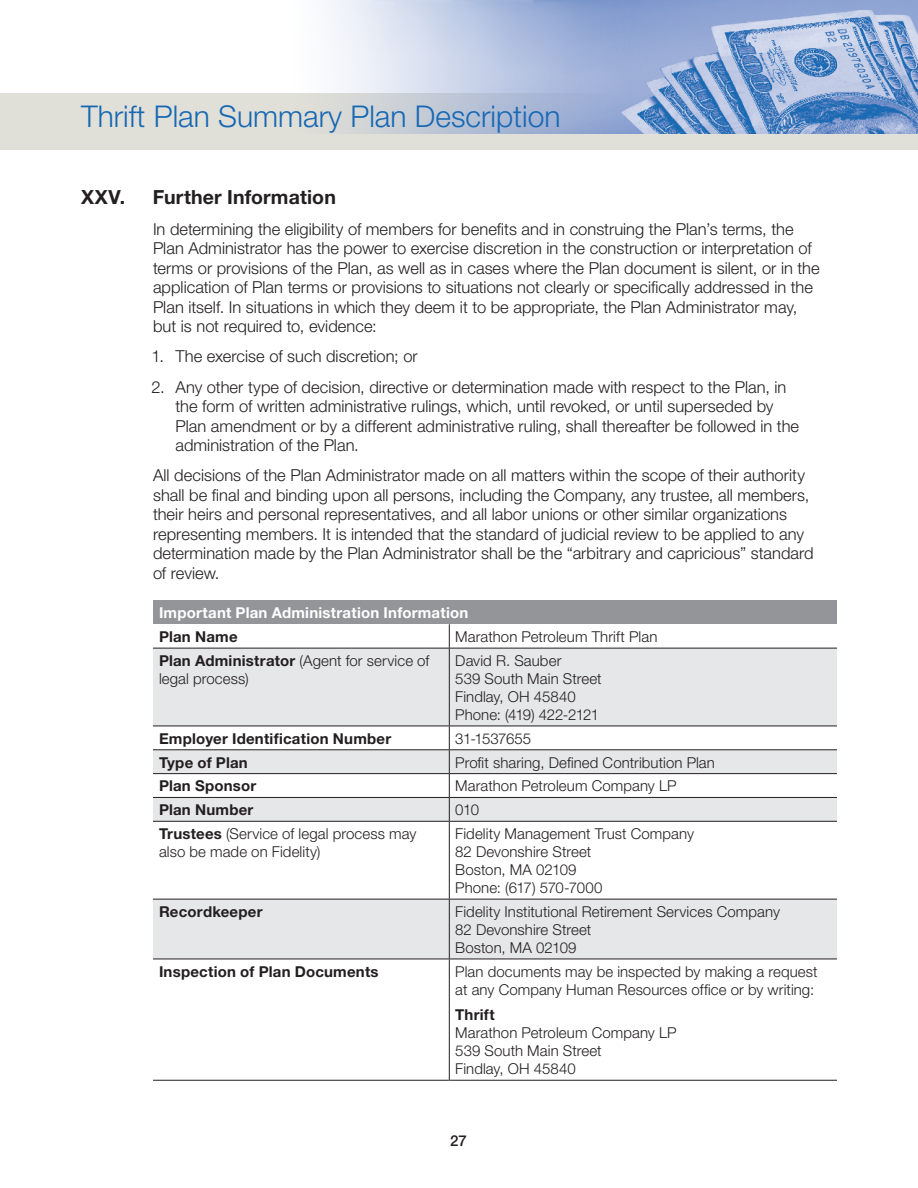
<style>
.page{position:relative;width:918px;height:1188px;background:#fff}
.page>*{position:absolute;margin:0;border:0;box-sizing:border-box;transform-origin:0 0}
.t1{font:300 30px "Helvetica Neue";color:#1768b4}
.HD_1{font:700 19.5px "Helvetica Neue";letter-spacing:.005em;color:#231f20}
.HD_1_Body{font:300 16.5px/19.5px "Helvetica Neue";color:#231f20}
.HD_1_Indent_1{font:300 16.5px/19.5px "Helvetica Neue";color:#231f20}
.Table_Body{font:300 15px/18px "Helvetica Neue";letter-spacing:.005em;color:#231f20}
.Table_Col_1{font:700 15px "Helvetica Neue";letter-spacing:.015em;color:#231f20}
.Table_Col_1-2{font:300 15px/18px "Helvetica Neue";letter-spacing:.005em;color:#231f20}
.Table_Head{font:700 15px "Helvetica Neue";letter-spacing:.015em;color:#fff}
.Table_Body-2{font:300 15px "Helvetica Neue";letter-spacing:-.03em;color:#231f20}
.t2{font:500 15px "Helvetica Neue";color:#231f20}
.s1{font-weight:700}
</style>
<div class="page">
<div style="left:0;top:93px;width:918px;height:57px;background:#e1e0d8"></div>
<img style="left:328px;top:0;width:590px;height:133px">
<div style="left:153px;top:601px;width:684px;height:23px;background:#939598"></div>
<svg style="left:153px;top:649px;width:684px;height:310px;fill:#e6e7e9"></svg>
<svg style="left:449px;top:624px;width:1px;height:24px"></svg>
<hr style="left:153px;top:648px;width:296px;height:1px;background:#231f20">
<hr style="left:449px;top:648px;width:388px;height:1px;background:#231f20">
<hr style="left:449px;top:648px;width:1px;height:78px;background:#231f20">
<hr style="left:153px;top:726px;width:296px;height:1px;background:#231f20">
<hr style="left:449px;top:726px;width:388px;height:1px;background:#231f20">
<hr style="left:153px;top:749px;width:296px;height:1px;background:#231f20">
<hr style="left:449px;top:749px;width:388px;height:1px;background:#231f20">
<hr style="left:153px;top:773px;width:296px;height:1px;background:#231f20">
<hr style="left:449px;top:773px;width:388px;height:1px;background:#231f20">
<hr style="left:153px;top:797px;width:296px;height:1px;background:#231f20">
<hr style="left:449px;top:797px;width:388px;height:1px;background:#231f20">
<svg style="left:449px;top:726px;width:1px;height:95px"></svg>
<hr style="left:153px;top:821px;width:296px;height:1px;background:#231f20">
<hr style="left:449px;top:821px;width:388px;height:1px;background:#231f20">
<hr style="left:449px;top:822px;width:1px;height:77px;background:#231f20">
<hr style="left:153px;top:899px;width:296px;height:1px;background:#231f20">
<hr style="left:449px;top:899px;width:388px;height:1px;background:#231f20">
<hr style="left:449px;top:899px;width:1px;height:60px;background:#231f20">
<hr style="left:153px;top:959px;width:296px;height:1px;background:#231f20">
<hr style="left:449px;top:959px;width:388px;height:1px;background:#231f20">
<hr style="left:449px;top:959px;width:1px;height:121px;background:#231f20">
<hr style="left:153px;top:1080px;width:296px;height:1px;background:#231f20">
<hr style="left:449px;top:1080px;width:388px;height:1px;background:#231f20">
<h1 class="t1" style="left:81px;top:98px;width:481px">Thrift Plan Summary Plan Description</h1>
<p class="HD_1" style="left:81px;top:185px;width:46px">XXV.</p>
<p class="HD_1" style="left:153px;top:185px;width:184px">Further Information</p>
<p class="HD_1_Body" style="left:153px;top:219px;width:668px">In determining the eligibility of members for benefits and in construing the Plan’s terms, the Plan Administrator has the power to exercise discretion in the construction or interpretation of terms or provisions of the Plan, as well as in cases where the Plan document is silent, or in the application of Plan terms or provisions to situations not clearly or specifically addressed in the Plan itself. In situations in which they deem it to be appropriate, the Plan Administrator may, but is not required to, evidence:</p>
<p class="HD_1_Indent_1" style="left:152px;top:346px;width:268px">1. The exercise of such discretion; or</p>
<p class="HD_1_Indent_1" style="left:176px;top:377px;width:625px;text-indent:-24px">2. Any other type of decision, directive or determination made with respect to the Plan, in the form of written administrative rulings, which, until revoked, or until superseded by Plan amendment or by a different administrative ruling, shall thereafter be followed in the administration of the Plan.</p>
<p class="HD_1_Body" style="left:153px;top:465px;width:662px">All decisions of the Plan Administrator made on all matters within the scope of their authority shall be final and binding upon all persons, including the Company, any trustee, all members, their heirs and personal representatives, and all labor unions or other similar organizations representing members. It is intended that the standard of judicial review to be applied to any determination made by the Plan Administrator shall be the “arbitrary and capricious” standard of review.</p>
<p class="Table_Head" style="left:159px;top:604px;width:311px">Important Plan Administration Information</p>
<p class="Table_Col_1" style="left:159px;top:627px;width:80px">Plan Name</p>
<p class="Table_Body" style="left:455px;top:627px;width:204px">Marathon Petroleum Thrift Plan</p>
<p class="Table_Col_1-2" style="left:159px;top:651px;width:272px"><span class="s1">Plan Administrator</span> (Agent for service of legal process)</p>
<p class="Table_Body" style="left:455px;top:651px;width:148px">David R. Sauber<br>539 South Main Street<br>Findlay, OH 45840<br>Phone: (419) 422-2121</p>
<p class="Table_Col_1" style="left:159px;top:729px;width:234px">Employer Identification Number</p>
<p class="Table_Body-2" style="left:455px;top:729px;width:77px">31-1537655</p>
<p class="Table_Col_1" style="left:159px;top:753px;width:90px">Type of Plan</p>
<p class="Table_Body" style="left:455px;top:753px;width:261px">Profit sharing, Defined Contribution Plan</p>
<p class="Table_Col_1" style="left:159px;top:777px;width:99px">Plan Sponsor</p>
<p class="Table_Body" style="left:455px;top:777px;width:223px">Marathon Petroleum Company LP</p>
<p class="Table_Col_1" style="left:159px;top:801px;width:96px">Plan Number</p>
<p class="Table_Body" style="left:455px;top:801px;width:25px">010</p>
<p class="Table_Col_1-2" style="left:159px;top:824px;width:259px"><span class="s1">Trustees</span> (Service of legal process may also be made on Fidelity)</p>
<p class="Table_Body" style="left:455px;top:824px;width:240px">Fidelity Management Trust Company<br>82 Devonshire Street<br>Boston, MA 02109<br>Phone: (617) 570-7000</p>
<p class="Table_Col_1" style="left:159px;top:902px;width:105px">Recordkeeper</p>
<p class="Table_Body" style="left:455px;top:902px;width:326px">Fidelity Institutional Retirement Services Company<br>82 Devonshire Street<br>Boston, MA 02109</p>
<p class="Table_Col_1" style="left:159px;top:962px;width:221px">Inspection of Plan Documents</p>
<p class="Table_Body" style="left:455px;top:962px;width:364px">Plan documents may be inspected by making a request at any Company Human Resources office or by writing:</p>
<p class="Table_Body" style="left:455px;top:1006px;width:223px"><span class="s1">Thrift<br></span>Marathon Petroleum Company LP<br>539 South Main Street<br>Findlay, OH 45840</p>
<p class="t2" style="left:450px;top:1131px;width:18px">27</p>
</div>
